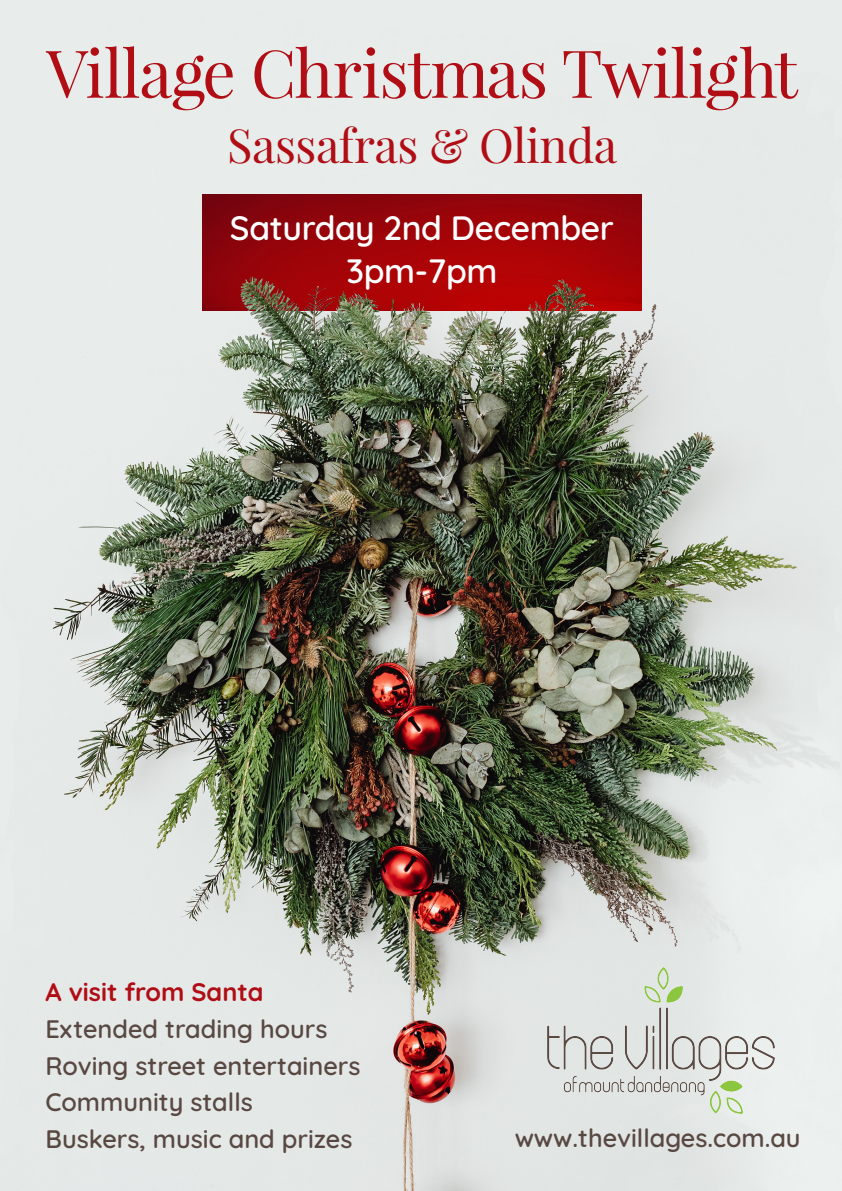
<style>
.page{position:relative;width:842px;height:1191px;background:#fff}
.page>*{position:absolute;margin:0;border:0;box-sizing:border-box;transform-origin:0 0}
.t1{font:66.1px "Playfair Display";letter-spacing:-.02em;color:#b00d15}
.t2{font:47px "Playfair Display";letter-spacing:-.01em;color:#b00d15}
.t3{font:600 33.7px "Quicksand";letter-spacing:-.01em;color:#fff}
.t4{font:600 25.3px "Quicksand";color:#594842}
.t5{font:700 25.3px "Quicksand";color:#b00d15}
</style>
<div class="page">
<img style="left:0;top:0;width:842px;height:1191px">
<img style="left:547px;top:967px;width:227px;height:146px">
<img style="left:203px;top:194px;width:438px;height:71px">
<img style="left:162px;top:265px;width:541px;height:74px">
<p class="t1" style="left:46px;top:32px;width:753px">Village Christmas Twilight</p>
<p class="t2" style="left:227px;top:116px;width:391px">Sassafras &amp; Olinda</p>
<p class="t3" style="left:230px;top:202px;width:386px">Saturday 2nd December</p>
<p class="t3" style="left:346px;top:245px;width:153px">3pm-7pm</p>
<p class="t5" style="left:45px;top:973px;width:220px">A visit from Santa</p>
<p class="t4" style="left:45px;top:1009px;width:284px">Extended trading hours</p>
<p class="t4" style="left:45px;top:1046px;width:316px">Roving street entertainers</p>
<p class="t4" style="left:45px;top:1082px;width:209px">Community stalls</p>
<p class="t4" style="left:45px;top:1119px;width:308px">Buskers, music and prizes</p>
<p class="t4" style="left:515px;top:1118px;width:287px">www.thevillages.com.au</p>
</div>
